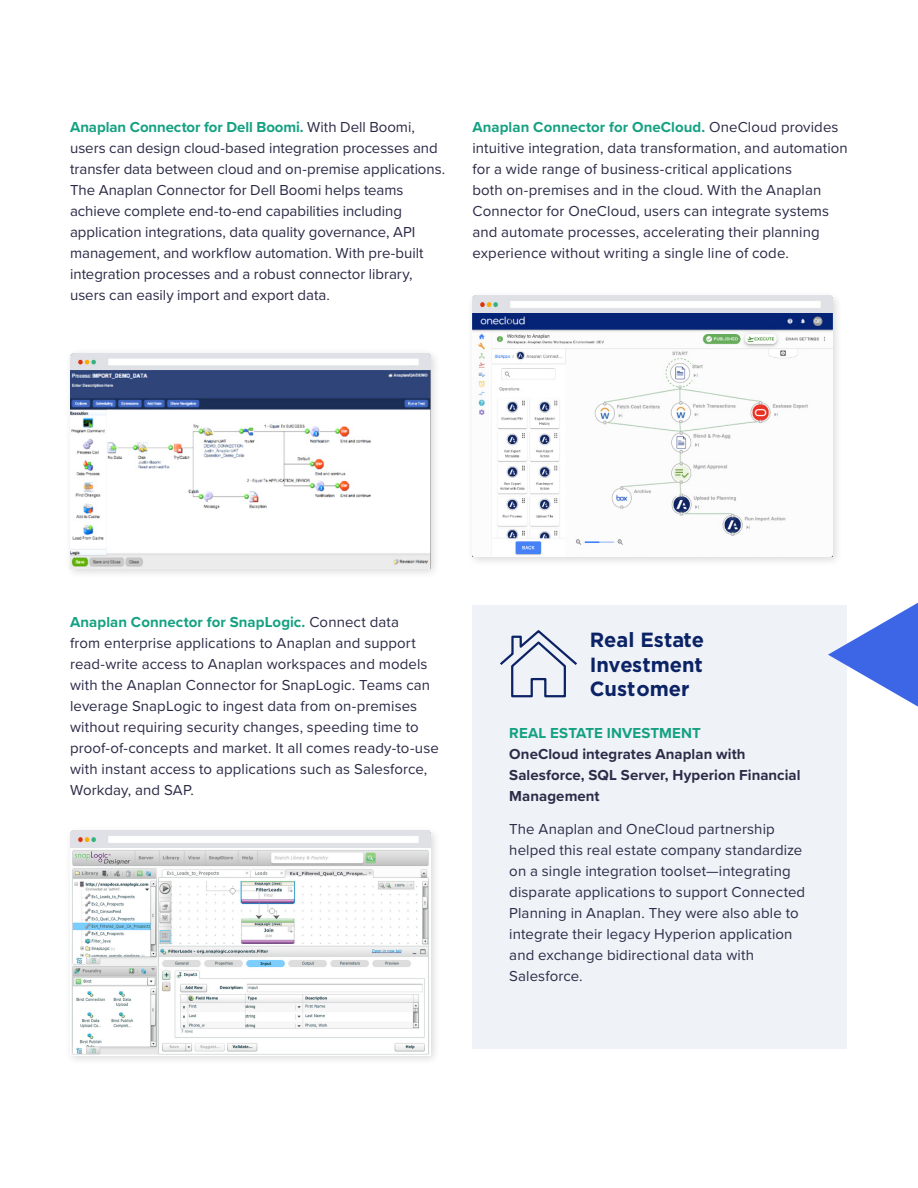
<style>
.page{position:relative;width:918px;height:1188px;background:#fff}
.page>*{position:absolute;margin:0;border:0;box-sizing:border-box;transform-origin:0 0}
.t1{font:700 20.55px/24.6px "Gotham";color:#0b2265;text-align:justify}
.Bullets{font:15px/21px "Proxima Nova";letter-spacing:.005em;color:#2b2a46}
.Bullets-2{font:15px/21px "Proxima Nova";letter-spacing:.005em;color:#2d2c48}
.Bullets-3{font:700 15px/21px "Proxima Nova";letter-spacing:.005em;color:#2d2c48}
.s1{font-weight:700;color:#14a182}
.s2{color:#14a182}
</style>
<div class="page">
<div style="left:472px;top:605px;width:375px;height:443px;background:#eff2f7"></div>
<svg style="left:500px;top:630px;width:77px;height:68px"></svg>
<div style="left:64px;top:348px;width:377px;height:231px;background:#000;opacity:.15"></div>
<img style="left:70px;top:354px;width:360px;height:215px">
<div style="left:64px;top:825px;width:377px;height:241px;background:#000;opacity:.15"></div>
<img style="left:70px;top:831px;width:360px;height:225px">
<div style="left:466px;top:290px;width:377px;height:277px;background:#000;opacity:.15"></div>
<img style="left:472px;top:296px;width:361px;height:260px">
<svg style="left:828px;top:603px;width:90px;height:104px"></svg>
<p class="Bullets" style="left:70px;top:115px;width:377px"><span class="s1">Anaplan Connector for Dell Boomi.</span> With Dell Boomi, users can design cloud-based integration processes and transfer data between cloud and on-premise applications.<br>The Anaplan Connector for Dell Boomi helps teams achieve complete end-to-end capabilities including application integrations, data quality governance, API management, and workflow automation. With pre-built integration processes and a robust connector library, users can easily import and export data.</p>
<p class="Bullets" style="left:472px;top:115px;width:377px"><span class="s1">Anaplan Connector for OneCloud.</span> OneCloud provides intuitive integration, data transformation, and automation for a wide range of business-critical applications<br>both on-premises and in the cloud. With the Anaplan Connector for OneCloud, users can integrate systems and automate processes, accelerating their planning experience without writing a single line of code.</p>
<p class="Bullets" style="left:70px;top:610px;width:370px"><span class="s1">Anaplan Connector for SnapLogic.</span> Connect data<br>from enterprise applications to Anaplan and support read-write access to Anaplan workspaces and models with the Anaplan Connector for SnapLogic. Teams can leverage SnapLogic to ingest data from on-premises without requiring security changes, speeding time to proof-of-concepts and market. It all comes ready-to-use with instant access to applications such as Salesforce, Workday, and SAP.</p>
<h1 class="t1" style="left:590px;top:627px;width:116px">Real Estate Investment Customer</h1>
<p class="Bullets-3" style="left:509px;top:722px;width:293px"><span class="s2">REAL ESTATE INVESTMENT<br></span>OneCloud integrates Anaplan with<br>Salesforce, SQL Server, Hyperion Financial<br>Management</p>
<p class="Bullets-2" style="left:509px;top:818px;width:297px">The Anaplan and OneCloud partnership helped this real estate company standardize on a single integration toolset—integrating disparate applications to support Connected Planning in Anaplan. They were also able to integrate their legacy Hyperion application and exchange bidirectional data with Salesforce.</p>
</div>
